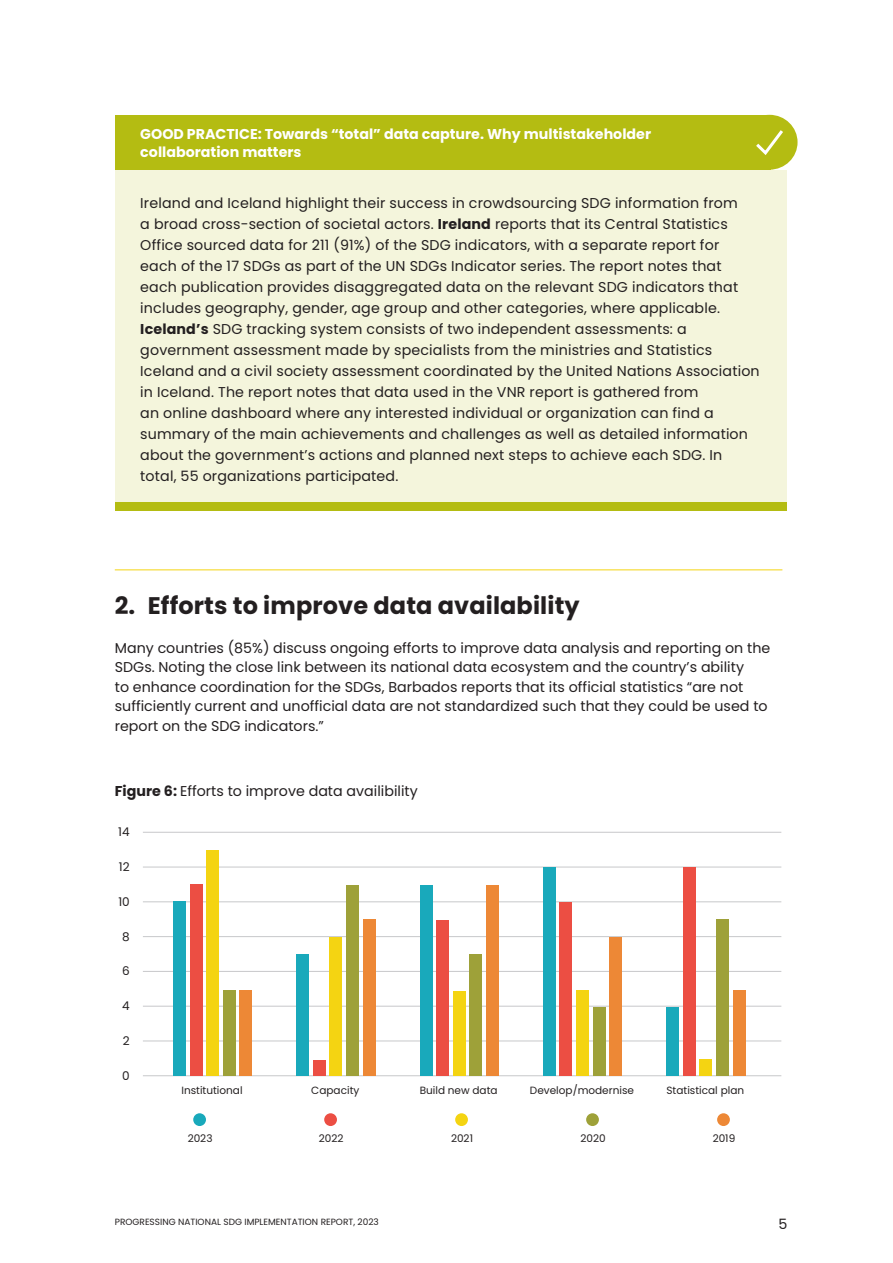
<style>
.page{position:relative;width:893px;height:1263px;background:#fff}
.page>*{position:absolute;margin:0;border:0;box-sizing:border-box;transform-origin:0 0}
.t1{font:700 24px "Poppins Latin";letter-spacing:.005em;color:#231f20}
.t2{font:14.25px/21px "Poppins Latin";letter-spacing:.01em;color:#231f20}
.t3{font:700 14.25px "Poppins Latin";color:#fff}
.t4{font:12px "Poppins Latin";color:#231f20}
.t5{font:10.5px "Poppins Latin";color:#231f20}
.t6{font:9px "Poppins Latin";color:#231f20}
.s1{font-weight:700}
</style>
<div class="page">
<hr style="left:115px;top:569px;width:667px;height:1px;background:#f4d412">
<div style="left:115px;top:170px;width:672px;height:333px;background:#f4f5dc"></div>
<div style="left:115px;top:115px;width:655px;height:55px;background:#b4bc12"></div>
<div style="left:115px;top:502px;width:672px;height:8px;background:#b4bc12"></div>
<div style="left:742px;top:115px;width:55px;height:55px;background:#b4bc12;border-radius:50%"></div>
<svg style="left:756px;top:130px;width:27px;height:25px"></svg>
<div style="left:193px;top:1113px;width:13px;height:13px;background:#19a9bb;border-radius:50%"></div>
<div style="left:324px;top:1113px;width:13px;height:13px;background:#ec4e43;border-radius:50%"></div>
<div style="left:455px;top:1113px;width:13px;height:13px;background:#f4d412;border-radius:50%"></div>
<div style="left:586px;top:1113px;width:13px;height:13px;background:#9ea139;border-radius:50%"></div>
<div style="left:717px;top:1113px;width:13px;height:13px;background:#ed8836;border-radius:50%"></div>
<hr style="left:143px;top:1075px;width:638px;height:1px;background:#c7c8ca">
<hr style="left:143px;top:1041px;width:638px;height:1px;background:#c7c8ca">
<hr style="left:143px;top:1006px;width:638px;height:1px;background:#c7c8ca">
<hr style="left:143px;top:971px;width:638px;height:1px;background:#c7c8ca">
<hr style="left:143px;top:936px;width:638px;height:1px;background:#c7c8ca">
<hr style="left:143px;top:901px;width:638px;height:1px;background:#c7c8ca">
<hr style="left:143px;top:867px;width:638px;height:1px;background:#c7c8ca">
<hr style="left:143px;top:832px;width:638px;height:1px;background:#c7c8ca">
<div style="left:173px;top:902px;width:13px;height:174px;background:#19a9bb"></div>
<div style="left:296px;top:955px;width:13px;height:121px;background:#19a9bb"></div>
<div style="left:420px;top:886px;width:12px;height:190px;background:#19a9bb"></div>
<div style="left:543px;top:867px;width:13px;height:209px;background:#19a9bb"></div>
<div style="left:666px;top:1007px;width:13px;height:69px;background:#19a9bb"></div>
<div style="left:190px;top:885px;width:12px;height:191px;background:#ec4e43"></div>
<div style="left:313px;top:1060px;width:13px;height:16px;background:#ec4e43"></div>
<div style="left:436px;top:920px;width:13px;height:156px;background:#ec4e43"></div>
<div style="left:560px;top:903px;width:12px;height:173px;background:#ec4e43"></div>
<div style="left:683px;top:867px;width:13px;height:209px;background:#ec4e43"></div>
<div style="left:206px;top:850px;width:13px;height:226px;background:#f4d412"></div>
<div style="left:330px;top:938px;width:12px;height:138px;background:#f4d412"></div>
<div style="left:453px;top:991px;width:13px;height:85px;background:#f4d412"></div>
<div style="left:576px;top:991px;width:13px;height:85px;background:#f4d412"></div>
<div style="left:699px;top:1060px;width:13px;height:16px;background:#f4d412"></div>
<div style="left:223px;top:990px;width:13px;height:86px;background:#9ea139"></div>
<div style="left:346px;top:885px;width:13px;height:191px;background:#9ea139"></div>
<div style="left:469px;top:954px;width:13px;height:122px;background:#9ea139"></div>
<div style="left:593px;top:1007px;width:12px;height:69px;background:#9ea139"></div>
<div style="left:716px;top:919px;width:13px;height:157px;background:#9ea139"></div>
<div style="left:239px;top:990px;width:13px;height:86px;background:#ed8836"></div>
<div style="left:363px;top:920px;width:12px;height:156px;background:#ed8836"></div>
<div style="left:486px;top:885px;width:13px;height:191px;background:#ed8836"></div>
<div style="left:609px;top:937px;width:13px;height:139px;background:#ed8836"></div>
<div style="left:733px;top:991px;width:12px;height:85px;background:#ed8836"></div>
<p class="t3" style="left:140px;top:125px;width:512px">GOOD PRACTICE: Towards “total” data capture. Why multistakeholder</p>
<p class="t3" style="left:140px;top:143px;width:163px">collaboration matters</p>
<p class="t2" style="left:140px;top:192px;width:621px">Ireland and Iceland highlight their success in crowdsourcing SDG information from<br>a broad cross-section of societal actors. <span class="s1">Ireland</span> reports that its Central Statistics Office sourced data for 211 (91%) of the SDG indicators, with a separate report for<br>each of the 17 SDGs as part of the UN SDGs Indicator series. The report notes that each publication provides disaggregated data on the relevant SDG indicators that includes geography, gender, age group and other categories, where applicable.<br><span class="s1">Iceland’s</span> SDG tracking system consists of two independent assessments: a government assessment made by specialists from the ministries and Statistics Iceland and a civil society assessment coordinated by the United Nations Association in Iceland. The report notes that data used in the VNR report is gathered from<br>an online dashboard where any interested individual or organization can find a summary of the main achievements and challenges as well as detailed information about the government’s actions and planned next steps to achieve each SDG. In total, 55 organizations participated.</p>
<p class="t1" style="left:115px;top:589px;width:466px">2. Efforts to improve data availability</p>
<p class="t2" style="left:115px;top:638px;width:657px;line-height:19.5px">Many countries (85%) discuss ongoing efforts to improve data analysis and reporting on the SDGs. Noting the close link between its national data ecosystem and the country’s ability<br>to enhance coordination for the SDGs, Barbados reports that its official statistics “are not sufficiently current and unofficial data are not standardized such that they could be used to report on the SDG indicators.”</p>
<p class="t2" style="left:115px;top:780px;width:304px"><span class="s1">Figure 6:</span> Efforts to improve data availibility</p>
<p class="t4" style="left:118px;top:824px;width:13px">14</p>
<p class="t4" style="left:119px;top:859px;width:12px">12</p>
<p class="t4" style="left:118px;top:894px;width:13px">10</p>
<p class="t4" style="left:122px;top:929px;width:9px">8</p>
<p class="t4" style="left:122px;top:964px;width:9px">6</p>
<p class="t4" style="left:122px;top:998px;width:9px">4</p>
<p class="t4" style="left:123px;top:1033px;width:8px">2</p>
<p class="t4" style="left:122px;top:1068px;width:9px">0</p>
<p class="t5" style="left:181px;top:1084px;width:63px">Institutional</p>
<p class="t5" style="left:311px;top:1084px;width:50px">Capacity</p>
<p class="t5" style="left:420px;top:1084px;width:79px">Build new data</p>
<p class="t5" style="left:530px;top:1084px;width:106px">Develop/modernise</p>
<p class="t5" style="left:666px;top:1084px;width:79px">Statistical plan</p>
<p class="t5" style="left:188px;top:1132px;width:26px">2023</p>
<p class="t5" style="left:319px;top:1132px;width:26px">2022</p>
<p class="t5" style="left:451px;top:1132px;width:24px">2021</p>
<p class="t5" style="left:580px;top:1132px;width:27px">2020</p>
<p class="t5" style="left:713px;top:1132px;width:24px">2019</p>
<p class="t6" style="left:115px;top:1216px;width:266px">PROGRESSING NATIONAL SDG IMPLEMENTATION REPORT, 2023</p>
<p class="t2" style="left:778px;top:1214px;width:10px">5</p>
</div>
